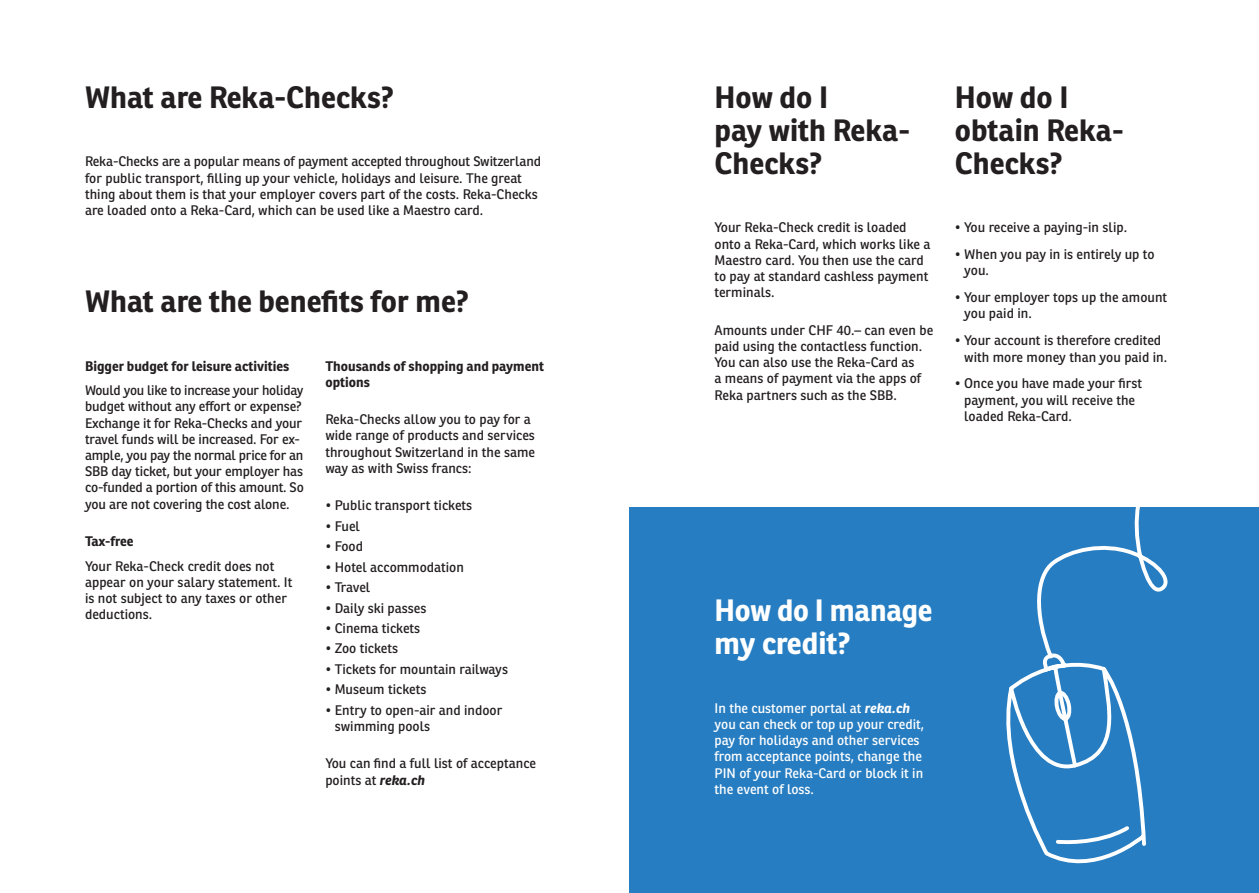
<style>
.page{position:relative;width:1259px;height:893px;background:#fff}
.page>*{position:absolute;margin:0;border:0;box-sizing:border-box;transform-origin:0 0}
.t1{font:700 30px/33px "Ronnia Basic";color:#231f20}
.t2{font:700 30px/33px "Ronnia Basic";letter-spacing:-.01em;color:#fff}
.t3{font:13.5px/16.2px "Ronnia Basic Rg";color:#231f20}
.t4{font:13.5px/16.2px "Ronnia Basic Rg";color:#fff}
.t5{font:700 13.5px/16.2px "Ronnia Basic";color:#231f20}
.s1{font-family:"Ronnia Basic";font-weight:700;font-style:italic}
</style>
<div class="page">
<div style="left:629px;top:507px;width:630px;height:386px;background:#277dc1"></div>
<svg style="left:1006px;top:507px;width:162px;height:357px"></svg>
<h1 class="t1" style="left:85px;top:80px;width:310px">What are Reka-Checks?</h1>
<p class="t3" style="left:85px;top:153px;width:457px">Reka-Checks are a popular means of payment accepted throughout Switzerland for public transport, filling up your vehicle, holidays and leisure. The great thing about them is that your employer covers part of the costs. Reka-Checks are loaded onto a Reka-Card, which can be used like a Maestro card.</p>
<h1 class="t1" style="left:85px;top:284px;width:385px">What are the benefits for me?</h1>
<p class="t5" style="left:85px;top:357px;width:206px">Bigger budget for leisure activities</p>
<p class="t3" style="left:85px;top:382px;width:220px">Would you like to increase your holiday budget without any effort or expense?<br>Exchange it for Reka-Checks and your travel funds will be increased. For ex&shy;ample, you pay the normal price for an SBB day ticket, but your employer has co-funded a portion of this amount. So you are not covering the cost alone.</p>
<p class="t5" style="left:85px;top:533px;width:50px">Tax-free</p>
<p class="t3" style="left:85px;top:558px;width:209px">Your Reka-Check credit does not appear on your salary statement. It is not subject to any taxes or other deductions.</p>
<p class="t5" style="left:325px;top:357px;width:220px">Thousands of shopping and payment options</p>
<p class="t3" style="left:325px;top:411px;width:211px">Reka-Checks allow you to pay for a wide range of products and services throughout Switzerland in the same way as with Swiss francs:</p>
<p class="t3" style="left:325px;top:497px;width:148px">• Public transport tickets</p>
<p class="t3" style="left:325px;top:518px;width:36px">• Fuel</p>
<p class="t3" style="left:325px;top:538px;width:39px">• Food</p>
<p class="t3" style="left:325px;top:559px;width:140px">• Hotel accommodation</p>
<p class="t3" style="left:325px;top:579px;width:47px">• Travel</p>
<p class="t3" style="left:325px;top:600px;width:103px">• Daily ski passes</p>
<p class="t3" style="left:325px;top:620px;width:96px">• Cinema tickets</p>
<p class="t3" style="left:325px;top:640px;width:74px">• Zoo tickets</p>
<p class="t3" style="left:325px;top:661px;width:184px">• Tickets for mountain railways</p>
<p class="t3" style="left:325px;top:681px;width:103px">• Museum tickets</p>
<p class="t3" style="left:335px;top:702px;width:169px;text-indent:-9px">• Entry to open-air and indoor swimming pools</p>
<p class="t3" style="left:325px;top:755px;width:212px">You can find a full list of acceptance points at <span class="s1">reka.ch</span></p>
<h1 class="t1" style="left:714px;top:80px;width:197px">How do I<br>pay with Reka-<br>Checks?</h1>
<p class="t3" style="left:714px;top:219px;width:217px">Your Reka-Check credit is loaded onto a Reka-Card, which works like a<br>Maestro card. You then use the card to pay at standard cashless payment terminals.</p>
<p class="t3" style="left:714px;top:322px;width:220px">Amounts under CHF 40.– can even be paid using the contactless function.<br>You can also use the Reka-Card as<br>a means of payment via the apps of<br>Reka partners such as the SBB.</p>
<h1 class="t1" style="left:955px;top:80px;width:170px">How do I obtain Reka-<br>Checks?</h1>
<p class="t3" style="left:955px;top:219px;width:174px">• You receive a paying-in slip.</p>
<p class="t3" style="left:964px;top:246px;width:192px;text-indent:-9px">• When you pay in is entirely up to you.</p>
<p class="t3" style="left:964px;top:289px;width:205px;text-indent:-9px">• Your employer tops up the amount you paid in.</p>
<p class="t3" style="left:964px;top:332px;width:204px;text-indent:-9px">• Your account is therefore credited with more money than you paid in.</p>
<p class="t3" style="left:964px;top:375px;width:180px;text-indent:-9px">• Once you have made your first payment, you will receive the loaded Reka-Card.</p>
<h1 class="t2" style="left:714px;top:594px;width:219px">How do I manage my credit?</h1>
<p class="t4" style="left:714px;top:700px;width:211px">In the customer portal at <span class="s1">reka.ch </span>you can check or top up your credit, pay for holidays and other services from acceptance points, change the<br>PIN of your Reka-Card or block it in the event of loss.</p>
</div>
